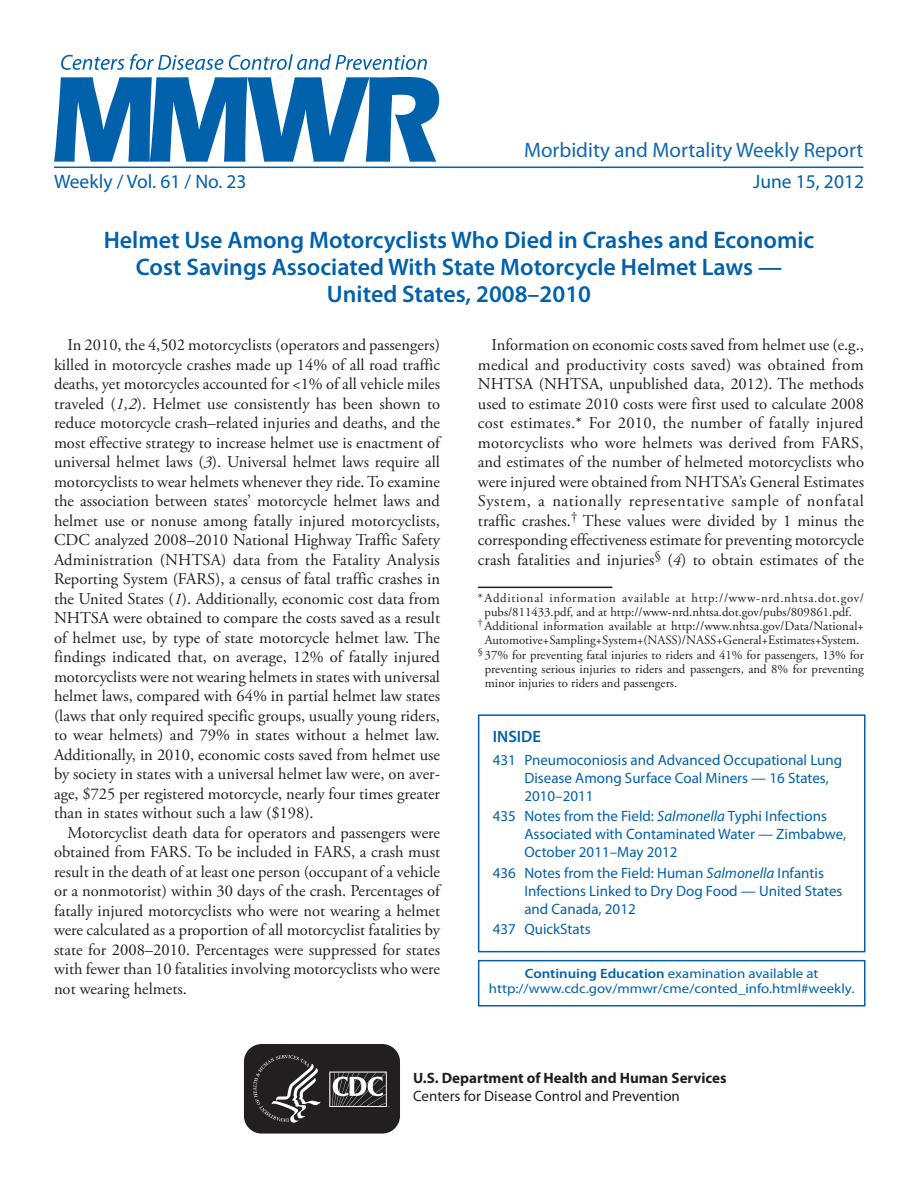
<style>
.page{position:relative;width:918px;height:1188px;background:#fff}
.page>*{position:absolute;margin:0;border:0;box-sizing:border-box;transform-origin:0 0}
.headline{font:600 24px/27px "Myriad Pro";color:#0161ab;text-align:center}
.t1{font:21px "Myriad Pro";color:#1167af}
.cover_date_vol{font:19.5px "Myriad Pro";color:#0161ab}
.body_copy{font:16.5px/19.5px "Adobe Garamond Pro";color:#231f20;text-align:justify}
.inside{font:600 16.5px "Myriad Pro";color:#0161ab}
.toc_headline_to_999{font:15px/18px "Myriad Pro";color:#0161ab}
.t2{font:700 15px/18px "Myriad Pro";color:#231f20}
.ce_callout_box{font:13.5px/15px "Myriad Pro";color:#0161ab;text-align:center;scale:1.1 1}
.footnote_no_rule_tex{font:12.75px/14.2px "Adobe Garamond Pro";color:#231f20;text-align:center}
.footnote_w_rule_text{font:12.75px/14.2px "Adobe Garamond Pro";letter-spacing:.045em;color:#231f20;text-align:center}
.s1{font-style:italic}
.s2{font-weight:600}
.s3{font-weight:400}
</style>
<div class="page">
<div style="left:478px;top:714px;width:388px;height:238px;border:2px solid #0161ab"></div>
<div style="left:478px;top:960px;width:388px;height:46px;border:2px solid #0161ab"></div>
<hr style="left:478px;top:587px;width:134px;height:1px;background:#231f20">
<svg style="left:243px;top:1045px;width:157px;height:89px;background:#403c3d"></svg>
<hr style="left:54px;top:167px;width:810px;height:1px;background:#0161ab">
<svg style="left:54px;top:77px;width:385px;height:85px"></svg>
<svg style="left:61px;top:54px;width:366px;height:16px"></svg>
<p class="t1" style="left:524px;top:137px;width:341px">Morbidity and Mortality Weekly Report</p>
<p class="cover_date_vol" style="left:54px;top:169px;width:194px">Weekly / Vol. 61 / No. 23</p>
<p class="cover_date_vol" style="left:753px;top:169px;width:112px">June 15, 2012</p>
<p class="headline" style="left:104px;top:225px;width:712px">Helmet Use Among Motorcyclists Who Died in Crashes and Economic<br>Cost Savings Associated With State Motorcycle Helmet Laws —<br>United States, 2008–2010</p>
<p class="body_copy" style="left:54px;top:336px;width:388px;text-indent:13px">In 2010, the 4,502 motorcyclists (operators and passengers) killed in motorcycle crashes made up 14% of all road traffic deaths, yet motorcycles accounted for &lt;1% of all vehicle miles traveled (<span class="s1">1,2</span>). Helmet use consistently has been shown to reduce motorcycle crash–related injuries and deaths, and the most effective strategy to increase helmet use is enactment of universal helmet laws (<span class="s1">3</span>). Universal helmet laws require all motorcyclists to wear helmets whenever they ride. To examine the association between states’ motorcycle helmet laws and helmet use or nonuse among fatally injured motorcyclists, CDC analyzed 2008–2010 National Highway Traffic Safety Administration (NHTSA) data from the Fatality Analysis Reporting System (FARS), a census of fatal traffic crashes in the United States (<span class="s1">1</span>). Additionally, economic cost data from NHTSA were obtained to compare the costs saved as a result of helmet use, by type of state motorcycle helmet law. The findings indicated that, on average, 12% of fatally injured motorcyclists were not wearing helmets in states with universal helmet laws, compared with 64% in partial helmet law states (laws that only required specific groups, usually young riders, to wear helmets) and 79% in states without a helmet law.<br>Additionally, in 2010, economic costs saved from helmet use by society in states with a universal helmet law were, on aver&shy;age, $725 per registered motorcycle, nearly four times greater than in states without such a law ($198).</p>
<p class="body_copy" style="left:54px;top:823px;width:388px;text-indent:13px">Motorcyclist death data for operators and passengers were obtained from FARS. To be included in FARS, a crash must result in the death of at least one person (occupant of a vehicle or a nonmotorist) within 30 days of the crash. Percentages of fatally injured motorcyclists who were not wearing a helmet were calculated as a proportion of all motorcyclist fatalities by state for 2008–2010. Percentages were suppressed for states with fewer than 10 fatalities involving motorcyclists who were not wearing helmets.</p>
<p class="body_copy" style="left:478px;top:336px;width:388px;text-indent:13px">Information on economic costs saved from helmet use (e.g., medical and productivity costs saved) was obtained from NHTSA (NHTSA, unpublished data, 2012). The methods used to estimate 2010 costs were first used to calculate 2008 cost estimates.* For 2010, the number of fatally injured motorcyclists who wore helmets was derived from FARS, and estimates of the number of helmeted motorcyclists who were injured were obtained from NHTSA’s General Estimates System, a nationally representative sample of nonfatal traffic crashes.<sup>†</sup> These values were divided by 1 minus the corresponding effectiveness estimate for preventing motorcycle crash fatalities and injuries<sup>§</sup> (<span class="s1">4</span>) to obtain estimates of the</p>
<p class="footnote_w_rule_text" style="left:478px;top:591px;width:388px">*Additional information available at http://www-nrd.nhtsa.dot.gov/ pubs/811433.pdf, and at http://www-nrd.nhtsa.dot.gov/pubs/809861.pdf.</p>
<p class="footnote_no_rule_tex" style="left:478px;top:620px;width:388px"><sup>†</sup> Additional information available at http://www.nhtsa.gov/Data/National+<br>Automotive+Sampling+System+(NASS)/NASS+General+Estimates+System.</p>
<p class="footnote_no_rule_tex" style="left:485px;top:648px;width:381px;text-align:justify;text-indent:-7px"><sup>§</sup> 37% for preventing fatal injuries to riders and 41% for passengers, 13% for preventing serious injuries to riders and passengers, and 8% for preventing minor injuries to riders and passengers.</p>
<p class="inside" style="left:493px;top:726px;width:50px">INSIDE</p>
<p class="toc_headline_to_999" style="left:524px;top:751px;width:319px;text-indent:-32px">431 Pneumoconiosis and Advanced Occupational Lung<br>Disease Among Surface Coal Miners — 16 States,<br>2010–2011</p>
<p class="toc_headline_to_999" style="left:524px;top:807px;width:323px;text-indent:-31px">435 Notes from the Field: <span class="s1">Salmonella</span> Typhi Infections<br>Associated with Contaminated Water — Zimbabwe,<br>October 2011–May 2012</p>
<p class="toc_headline_to_999" style="left:524px;top:863px;width:320px;text-indent:-31px">436 Notes from the Field: Human <span class="s1">Salmonella</span> Infantis<br>Infections Linked to Dry Dog Food — United States and Canada, 2012</p>
<p class="toc_headline_to_999" style="left:493px;top:919px;width:99px">437 QuickStats</p>
<p class="ce_callout_box" style="left:489px;top:966px;width:334px"><span class="s2">Continuing Education</span> examination available at http://www.cdc.gov/mmwr/cme/conted_info.html#weekly.</p>
<p class="t2" style="left:413px;top:1069px;width:315px">U.S. Department of Health and Human Services<br><span class="s3">Centers for Disease Control and Prevention</span></p>
</div>
